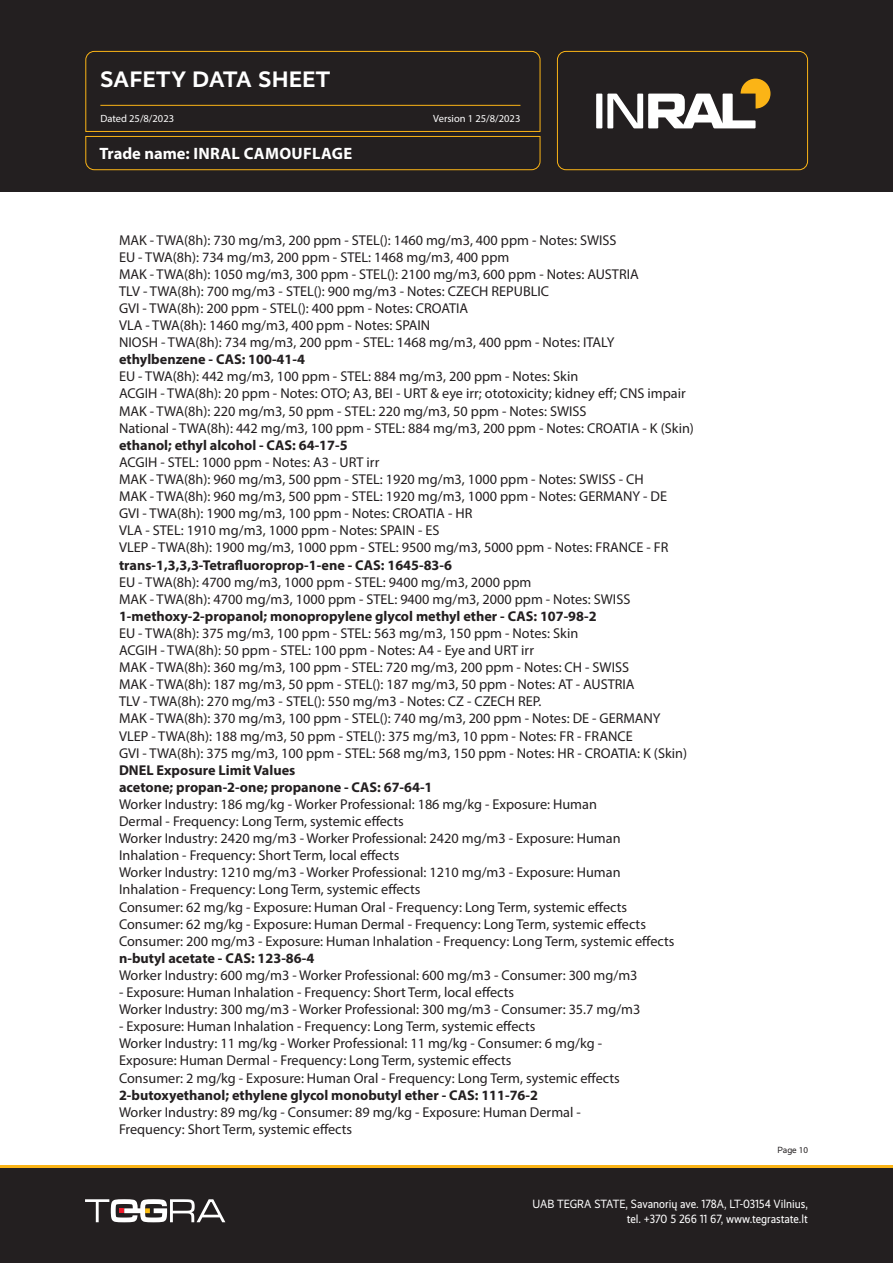
<style>
.page{position:relative;width:893px;height:1263px;background:#fff}
.page>*{position:absolute;margin:0;border:0;box-sizing:border-box;transform-origin:0 0}
.t1{font:700 22.5px "Realist";letter-spacing:.025em;color:#fff}
.t2{font:700 16.5px "Myriad Pro";letter-spacing:.02em;color:#fff}
.Tekstas_paprastas{font:14.25px "Myriad Pro";color:#231f20}
.Tekstas_paprastas_Bold{font:700 14.25px "Myriad Pro";color:#231f20}
.t3{font:12px/14.4px "Realist Narrow";color:#fff;text-align:right}
.t4{font:10.5px "Myriad Pro";color:#fff}
.t5{font:9px "Realist";color:#231f20}
.s1{font-family:"Myriad Pro"}
</style>
<div class="page">
<div style="left:0;top:1165px;width:893px;height:98px;background:#231f20"></div>
<div style="left:0;top:0;width:893px;height:191px;background:#231f20"></div>
<svg style="left:85px;top:1199px;width:140px;height:23px"></svg>
<hr style="left:0;top:1165px;width:893px;height:2px;background:#fbb416">
<svg style="left:85px;top:51px;width:456px;height:119px"></svg>
<div style="left:557px;top:51px;width:251px;height:119px;border:1px solid #fbb416;border-radius:9px"></div>
<div style="left:596px;top:94px;width:6px;height:34px;background:#fff"></div>
<svg style="left:607px;top:79px;width:163px;height:49px"></svg>
<h1 class="t1" style="left:100px;top:66px;width:231px">SAFETY DATA SHEET</h1>
<p class="t4" style="left:100px;top:112px;width:75px">Dated 25/8/2023</p>
<p class="t4" style="left:433px;top:112px;width:89px">Version 1 25/8/2023</p>
<p class="t2" style="left:99px;top:142px;width:254px">Trade name: INRAL CAMOUFLAGE</p>
<p class="Tekstas_paprastas" style="left:119px;top:231px;width:499px">MAK - TWA(8h): 730 mg/m3, 200 ppm - STEL(): 1460 mg/m3, 400 ppm - Notes: SWISS</p>
<p class="Tekstas_paprastas" style="left:119px;top:248px;width:392px">EU - TWA(8h): 734 mg/m3, 200 ppm - STEL: 1468 mg/m3, 400 ppm</p>
<p class="Tekstas_paprastas" style="left:119px;top:265px;width:521px">MAK - TWA(8h): 1050 mg/m3, 300 ppm - STEL(): 2100 mg/m3, 600 ppm - Notes: AUSTRIA</p>
<p class="Tekstas_paprastas" style="left:119px;top:282px;width:432px">TLV - TWA(8h): 700 mg/m3 - STEL(): 900 mg/m3 - Notes: CZECH REPUBLIC</p>
<p class="Tekstas_paprastas" style="left:119px;top:299px;width:351px">GVI - TWA(8h): 200 ppm - STEL(): 400 ppm - Notes: CROATIA</p>
<p class="Tekstas_paprastas" style="left:119px;top:316px;width:313px">VLA - TWA(8h): 1460 mg/m3, 400 ppm - Notes: SPAIN</p>
<p class="Tekstas_paprastas" style="left:119px;top:334px;width:497px">NIOSH - TWA(8h): 734 mg/m3, 200 ppm - STEL: 1468 mg/m3, 400 ppm - Notes: ITALY</p>
<p class="Tekstas_paprastas_Bold" style="left:119px;top:350px;width:187px">ethylbenzene - CAS: 100-41-4</p>
<p class="Tekstas_paprastas" style="left:119px;top:368px;width:461px">EU - TWA(8h): 442 mg/m3, 100 ppm - STEL: 884 mg/m3, 200 ppm - Notes: Skin</p>
<p class="Tekstas_paprastas" style="left:119px;top:385px;width:568px">ACGIH - TWA(8h): 20 ppm - Notes: OTO; A3, BEI - URT &amp; eye irr; ototoxicity; kidney eff; CNS impair</p>
<p class="Tekstas_paprastas" style="left:119px;top:402px;width:469px">MAK - TWA(8h): 220 mg/m3, 50 ppm - STEL: 220 mg/m3, 50 ppm - Notes: SWISS</p>
<p class="Tekstas_paprastas" style="left:119px;top:419px;width:576px">National - TWA(8h): 442 mg/m3, 100 ppm - STEL: 884 mg/m3, 200 ppm - Notes: CROATIA - K (Skin)</p>
<p class="Tekstas_paprastas_Bold" style="left:119px;top:436px;width:230px">ethanol; ethyl alcohol - CAS: 64-17-5</p>
<p class="Tekstas_paprastas" style="left:119px;top:453px;width:262px">ACGIH - STEL: 1000 ppm - Notes: A3 - URT irr</p>
<p class="Tekstas_paprastas" style="left:119px;top:470px;width:526px">MAK - TWA(8h): 960 mg/m3, 500 ppm - STEL: 1920 mg/m3, 1000 ppm - Notes: SWISS - CH</p>
<p class="Tekstas_paprastas" style="left:119px;top:487px;width:549px">MAK - TWA(8h): 960 mg/m3, 500 ppm - STEL: 1920 mg/m3, 1000 ppm - Notes: GERMANY - DE</p>
<p class="Tekstas_paprastas" style="left:119px;top:505px;width:355px">GVI - TWA(8h): 1900 mg/m3, 100 ppm - Notes: CROATIA - HR</p>
<p class="Tekstas_paprastas" style="left:119px;top:522px;width:322px">VLA - STEL: 1910 mg/m3, 1000 ppm - Notes: SPAIN - ES</p>
<p class="Tekstas_paprastas" style="left:119px;top:539px;width:551px">VLEP - TWA(8h): 1900 mg/m3, 1000 ppm - STEL: 9500 mg/m3, 5000 ppm - Notes: FRANCE - FR</p>
<p class="Tekstas_paprastas_Bold" style="left:119px;top:555px;width:334px">trans-1,3,3,3-Tetrafluoroprop-1-ene - CAS: 1645-83-6</p>
<p class="Tekstas_paprastas" style="left:119px;top:573px;width:414px">EU - TWA(8h): 4700 mg/m3, 1000 ppm - STEL: 9400 mg/m3, 2000 ppm</p>
<p class="Tekstas_paprastas" style="left:119px;top:590px;width:513px">MAK - TWA(8h): 4700 mg/m3, 1000 ppm - STEL: 9400 mg/m3, 2000 ppm - Notes: SWISS</p>
<p class="Tekstas_paprastas_Bold" style="left:119px;top:607px;width:479px">1-methoxy-2-propanol; monopropylene glycol methyl ether - CAS: 107-98-2</p>
<p class="Tekstas_paprastas" style="left:119px;top:624px;width:461px">EU - TWA(8h): 375 mg/m3, 100 ppm - STEL: 563 mg/m3, 150 ppm - Notes: Skin</p>
<p class="Tekstas_paprastas" style="left:119px;top:641px;width:416px">ACGIH - TWA(8h): 50 ppm - STEL: 100 ppm - Notes: A4 - Eye and URT irr</p>
<p class="Tekstas_paprastas" style="left:119px;top:658px;width:512px">MAK - TWA(8h): 360 mg/m3, 100 ppm - STEL: 720 mg/m3, 200 ppm - Notes: CH - SWISS</p>
<p class="Tekstas_paprastas" style="left:119px;top:676px;width:517px">MAK - TWA(8h): 187 mg/m3, 50 ppm - STEL(): 187 mg/m3, 50 ppm - Notes: AT - AUSTRIA</p>
<p class="Tekstas_paprastas" style="left:119px;top:693px;width:424px">TLV - TWA(8h): 270 mg/m3 - STEL(): 550 mg/m3 - Notes: CZ - CZECH REP.</p>
<p class="Tekstas_paprastas" style="left:119px;top:710px;width:543px">MAK - TWA(8h): 370 mg/m3, 100 ppm - STEL(): 740 mg/m3, 200 ppm - Notes: DE - GERMANY</p>
<p class="Tekstas_paprastas" style="left:119px;top:727px;width:515px">VLEP - TWA(8h): 188 mg/m3, 50 ppm - STEL(): 375 mg/m3, 10 ppm - Notes: FR - FRANCE</p>
<p class="Tekstas_paprastas" style="left:119px;top:744px;width:570px">GVI - TWA(8h): 375 mg/m3, 100 ppm - STEL: 568 mg/m3, 150 ppm - Notes: HR - CROATIA: K (Skin)</p>
<p class="Tekstas_paprastas_Bold" style="left:119px;top:761px;width:178px">DNEL Exposure Limit Values</p>
<p class="Tekstas_paprastas_Bold" style="left:119px;top:778px;width:315px">acetone; propan-2-one; propanone - CAS: 67-64-1</p>
<p class="Tekstas_paprastas" style="left:119px;top:795px;width:479px">Worker Industry: 186 mg/kg - Worker Professional: 186 mg/kg - Exposure: Human</p>
<p class="Tekstas_paprastas" style="left:119px;top:812px;width:286px">Dermal - Frequency: Long Term, systemic effects</p>
<p class="Tekstas_paprastas" style="left:119px;top:829px;width:503px">Worker Industry: 2420 mg/m3 - Worker Professional: 2420 mg/m3 - Exposure: Human</p>
<p class="Tekstas_paprastas" style="left:119px;top:847px;width:282px">Inhalation - Frequency: Short Term, local effects</p>
<p class="Tekstas_paprastas" style="left:119px;top:864px;width:503px">Worker Industry: 1210 mg/m3 - Worker Professional: 1210 mg/m3 - Exposure: Human</p>
<p class="Tekstas_paprastas" style="left:119px;top:881px;width:303px">Inhalation - Frequency: Long Term, systemic effects</p>
<p class="Tekstas_paprastas" style="left:119px;top:898px;width:509px">Consumer: 62 mg/kg - Exposure: Human Oral - Frequency: Long Term, systemic effects</p>
<p class="Tekstas_paprastas" style="left:119px;top:915px;width:528px">Consumer: 62 mg/kg - Exposure: Human Dermal - Frequency: Long Term, systemic effects</p>
<p class="Tekstas_paprastas" style="left:119px;top:932px;width:557px">Consumer: 200 mg/m3 - Exposure: Human Inhalation - Frequency: Long Term, systemic effects</p>
<p class="Tekstas_paprastas_Bold" style="left:119px;top:949px;width:197px">n-butyl acetate - CAS: 123-86-4</p>
<p class="Tekstas_paprastas" style="left:119px;top:966px;width:520px">Worker Industry: 600 mg/m3 - Worker Professional: 600 mg/m3 - Consumer: 300 mg/m3</p>
<p class="Tekstas_paprastas" style="left:119px;top:983px;width:397px">- Exposure: Human Inhalation - Frequency: Short Term, local effects</p>
<p class="Tekstas_paprastas" style="left:119px;top:1000px;width:523px">Worker Industry: 300 mg/m3 - Worker Professional: 300 mg/m3 - Consumer: 35.7 mg/m3</p>
<p class="Tekstas_paprastas" style="left:119px;top:1018px;width:418px">- Exposure: Human Inhalation - Frequency: Long Term, systemic effects</p>
<p class="Tekstas_paprastas" style="left:119px;top:1035px;width:484px">Worker Industry: 11 mg/kg - Worker Professional: 11 mg/kg - Consumer: 6 mg/kg -</p>
<p class="Tekstas_paprastas" style="left:119px;top:1052px;width:394px">Exposure: Human Dermal - Frequency: Long Term, systemic effects</p>
<p class="Tekstas_paprastas" style="left:119px;top:1069px;width:502px">Consumer: 2 mg/kg - Exposure: Human Oral - Frequency: Long Term, systemic effects</p>
<p class="Tekstas_paprastas_Bold" style="left:119px;top:1085px;width:420px">2-butoxyethanol; ethylene glycol monobutyl ether - CAS: 111-76-2</p>
<p class="Tekstas_paprastas" style="left:119px;top:1103px;width:463px">Worker Industry: 89 mg/kg - Consumer: 89 mg/kg - Exposure: Human Dermal -</p>
<p class="Tekstas_paprastas" style="left:119px;top:1120px;width:235px">Frequency: Short Term, systemic effects</p>
<p class="t5" style="left:778px;top:1145px;width:32px">Page <span class="s1">10</span></p>
<p class="t3" style="left:532px;top:1197px;width:277px">UAB TEGRA STATE, Savanorių ave. 178A, LT-03154 Vilnius, tel. +370 5 266 11 67, www.tegrastate.lt</p>
</div>
